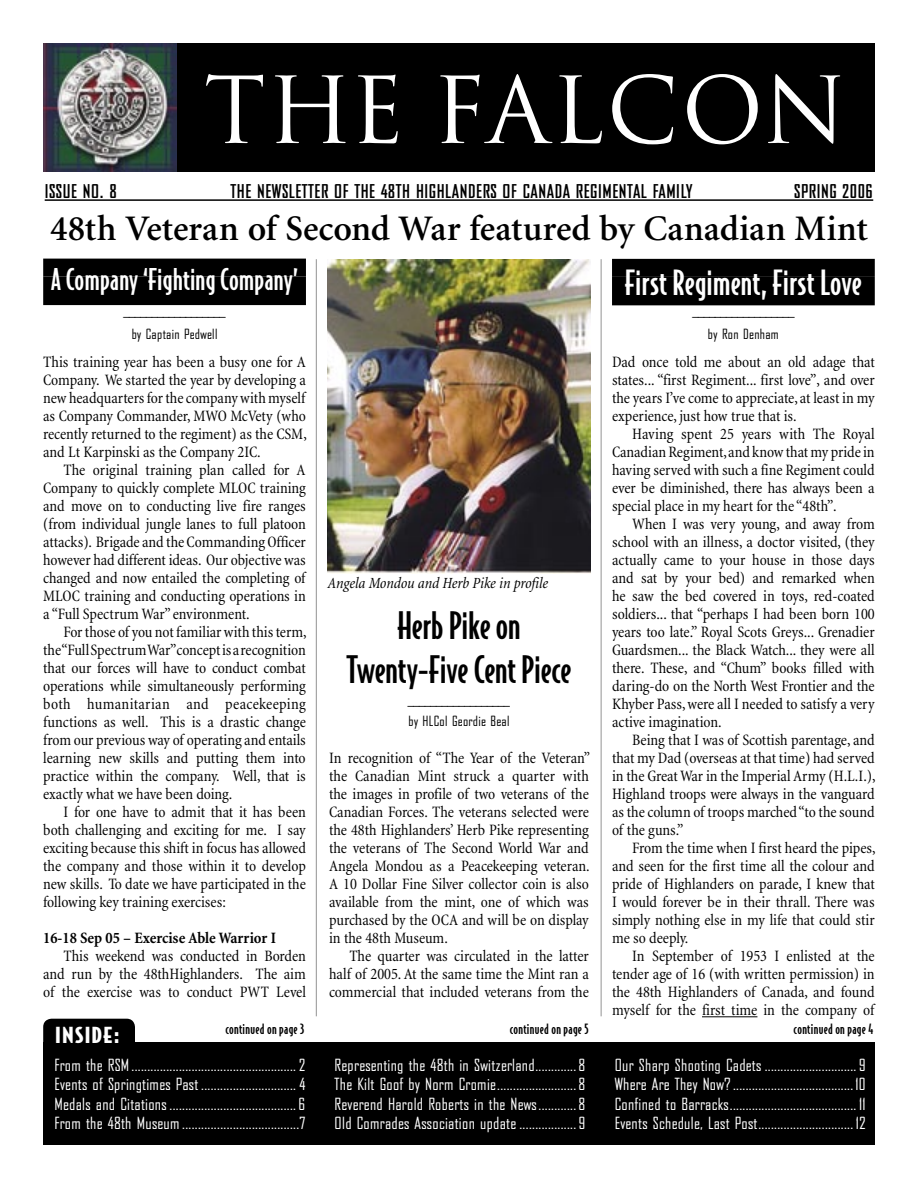
<style>
.page{position:relative;width:918px;height:1188px;background:#fff}
.page>*{position:absolute;margin:0;border:0;box-sizing:border-box;transform-origin:0 0}
.t1{font:89.7px "Trajan";letter-spacing:.015em;color:#fff}
.t2{font:600 36px "Minion";color:#000}
.Story_Headings{font:500 36px/43.2px "Bodega Sans";letter-spacing:-.005em;color:#000;text-align:center}
.Story_Headings-2{font:500 33px "Bodega Sans";letter-spacing:.01em;color:#fff}
.Story_Headings-3{font:500 28.5px "Bodega Sans";letter-spacing:.01em;color:#fff}
.t3{font:900 21px "Bodega Sans";letter-spacing:.05em;color:#fff;scale:1.11 1}
.t4{font:700 18.3px "Bureau Agency";letter-spacing:.03em;color:#000}
.Body_Text{font:condensed 16.05px/18px "Minion";letter-spacing:-.005em;color:#000;text-align:justify}
.t5{font:16.05px "Bureau Agency";letter-spacing:.02em;color:#fff}
.Body_Text_Bold{font:700 condensed 16.05px "Minion";letter-spacing:-.005em;color:#000}
.Photo_Credit_Continued_On{font:italic condensed 15.75px "Minion";letter-spacing:-.01em;color:#000}
.Photo_Credit_Continued_On-2{font:500 13.5px "Bodega Sans";letter-spacing:.02em;color:#000}
.Article_Credits{font:13.5px "Bureau Agency";letter-spacing:.025em;color:#000}
</style>
<div class="page">
<div style="left:43px;top:1019px;width:92px;height:23px;background:#000"></div>
<div style="left:175px;top:43px;width:700px;height:128px;background:#000"></div>
<hr style="left:45px;top:199px;width:828px;height:2px;background:#000">
<img style="left:43px;top:43px;width:134px;height:128px">
<div style="left:43px;top:1042px;width:832px;height:103px;background:#000"></div>
<hr style="left:601px;top:259px;width:1px;height:757px;background:#939393">
<div style="left:612px;top:259px;width:263px;height:18px;background:#000"></div>
<div style="left:612px;top:277px;width:263px;height:28px;background:#000"></div>
<hr style="left:702px;top:1016px;width:55px;height:1px;background:#000">
<img style="left:328px;top:259px;width:262px;height:315px">
<div style="left:43px;top:259px;width:263px;height:18px;background:#000"></div>
<div style="left:43px;top:277px;width:263px;height:28px;background:#000"></div>
<hr style="left:316px;top:259px;width:1px;height:757px;background:#939393">
<p class="t1" style="left:204px;top:56px;width:645px">THE FALCON</p>
<p class="t4" style="left:45px;top:181px;width:73px">ISSUE NO. 8</p>
<p class="t4" style="left:231px;top:181px;width:463px">THE NEWSLETTER OF THE 48TH HIGHLANDERS OF CANADA REGIMENTAL FAMILY</p>
<p class="t4" style="left:794px;top:181px;width:80px">SPRING 2006</p>
<p class="t2" style="left:50px;top:210px;width:819px">48th Veteran of Second War featured by Canadian Mint</p>
<p class="Story_Headings-3" style="left:51px;top:263px;width:248px">A Company ‘Fighting Company’</p>
<p class="Body_Text" style="left:123px;top:307px;width:106px">––––––––––––––––––</p>
<p class="Article_Credits" style="left:132px;top:327px;width:87px">by Captain Pedwell</p>
<p class="Body_Text" style="left:43px;top:354px;width:265px">This training year has been a busy one for A Company. We started the year by developing a new headquarters for the company with myself as Company Commander, MWO McVety (who recently returned to the regiment) as the CSM, and Lt Karpinski as the Company 2IC.</p>
<p class="Body_Text" style="left:43px;top:462px;width:264px;text-indent:20px">The original training plan called for A Company to quickly complete MLOC training and move on to conducting live fire ranges (from individual jungle lanes to full platoon attacks). Brigade and the Commanding Officer however had different ideas. Our objective was changed and now entailed the completing of MLOC training and conducting operations in a “Full Spectrum War” environment.</p>
<p class="Body_Text" style="left:43px;top:624px;width:265px;text-indent:20px">For those of you not familiar with this term, the “Full Spectrum War” concept is a recognition that our forces will have to conduct combat operations while simultaneously performing both humanitarian and peacekeeping functions as well. This is a drastic change from our previous way of operating and entails learning new skills and putting them into practice within the company. Well, that is exactly what we have been doing.</p>
<p class="Body_Text" style="left:43px;top:804px;width:264px;text-indent:20px">I for one have to admit that it has been both challenging and exciting for me. I say exciting because this shift in focus has allowed the company and those within it to develop new skills. To date we have participated in the following key training exercises:</p>
<p class="Body_Text_Bold" style="left:43px;top:929px;width:234px">16-18 Sep 05 – Exercise Able Warrior I</p>
<p class="Body_Text" style="left:43px;top:948px;width:264px;text-indent:20px">This weekend was conducted in Borden and run by the 48thHighlanders. The aim of the exercise was to conduct PWT Level</p>
<p class="Photo_Credit_Continued_On-2" style="left:225px;top:1021px;width:81px">continued on page 3</p>
<p class="t3" style="left:55px;top:1021px;width:59px">INSIDE:</p>
<p class="t5" style="left:55px;top:1056px;width:252px">From the RSM .................................................... 2</p>
<p class="t5" style="left:55px;top:1076px;width:252px">Events of Springtimes Past .............................. 4</p>
<p class="t5" style="left:55px;top:1095px;width:252px">Medals and Citations ........................................ 6</p>
<p class="t5" style="left:55px;top:1115px;width:252px">From the 48th Museum .....................................7</p>
<p class="Photo_Credit_Continued_On" style="left:328px;top:575px;width:222px">Angela Mondou and Herb Pike in profile</p>
<p class="Story_Headings" style="left:346px;top:604px;width:227px">Herb Pike on<br>Twenty-Five Cent Piece</p>
<p class="Body_Text" style="left:407px;top:696px;width:106px">––––––––––––––––––</p>
<p class="Article_Credits" style="left:409px;top:714px;width:102px">by HLCol Geordie Beal</p>
<p class="Body_Text" style="left:329px;top:750px;width:263px">In recognition of “The Year of the Veteran” the Canadian Mint struck a quarter with the images in profile of two veterans of the Canadian Forces. The veterans selected were the 48th Highlanders’ Herb Pike representing the veterans of The Second World War and Angela Mondou as a Peacekeeping veteran.<br>A 10 Dollar Fine Silver collector coin is also available from the mint, one of which was purchased by the OCA and will be on display in the 48th Museum.</p>
<p class="Body_Text" style="left:329px;top:948px;width:261px;text-indent:20px">The quarter was circulated in the latter half of 2005. At the same time the Mint ran a commercial that included veterans from the</p>
<p class="Story_Headings-2" style="left:625px;top:263px;width:239px">First Regiment, First Love</p>
<p class="Body_Text" style="left:691px;top:308px;width:106px">––––––––––––––––––</p>
<p class="Article_Credits" style="left:708px;top:327px;width:72px">by Ron Denham</p>
<p class="Body_Text" style="left:612px;top:354px;width:264px">Dad once told me about an old adage that states... “first Regiment... first love”, and over the years I’ve come to appreciate, at least in my experience, just how true that is.</p>
<p class="Body_Text" style="left:612px;top:426px;width:264px;text-indent:20px">Having spent 25 years with The Royal Canadian Regiment, and know that my pride in having served with such a fine Regiment could ever be diminished, there has always been a special place in my heart for the “48th”.</p>
<p class="Body_Text" style="left:612px;top:516px;width:264px;text-indent:20px">When I was very young, and away from school with an illness, a doctor visited, (they actually came to your house in those days and sat by your bed) and remarked when he saw the bed covered in toys, red-coated soldiers... that “perhaps I had been born 100 years too late.” Royal Scots Greys... Grenadier Guardsmen... the Black Watch... they were all there. These, and “Chum” books filled with daring-do on the North West Frontier and the Khyber Pass, were all I needed to satisfy a very active imagination.</p>
<p class="Body_Text" style="left:612px;top:732px;width:265px;text-indent:20px">Being that I was of Scottish parentage, and that my Dad (overseas at that time) had served in the Great War in the Imperial Army (H.L.I.), Highland troops were always in the vanguard as the column of troops marched “to the sound of the guns.”</p>
<p class="Body_Text" style="left:612px;top:840px;width:265px;text-indent:20px">From the time when I first heard the pipes, and seen for the first time all the colour and pride of Highlanders on parade, I knew that I would forever be in their thrall. There was simply nothing else in my life that could stir me so deeply.</p>
<p class="Body_Text" style="left:612px;top:948px;width:264px;text-indent:20px">In September of 1953 I enlisted at the tender age of 16 (with written permission) in the 48th Highlanders of Canada, and found myself for the first time in the company of</p>
<p class="Photo_Credit_Continued_On-2" style="left:510px;top:1021px;width:81px">continued on page 5</p>
<p class="Photo_Credit_Continued_On-2" style="left:794px;top:1021px;width:81px">continued on page 4</p>
<p class="t5" style="left:335px;top:1056px;width:252px">Representing the 48th in Switzerland ............. 8</p>
<p class="t5" style="left:335px;top:1076px;width:252px">The Kilt Goof by Norm Cromie ......................... 8</p>
<p class="t5" style="left:335px;top:1095px;width:252px">Reverend Harold Roberts in the News ............ 8</p>
<p class="t5" style="left:335px;top:1115px;width:252px">Old Comrades Association update .................. 9</p>
<p class="t5" style="left:615px;top:1056px;width:252px">Our Sharp Shooting Cadets ............................. 9</p>
<p class="t5" style="left:615px;top:1076px;width:252px">Where Are They Now? ...................................... 10</p>
<p class="t5" style="left:615px;top:1095px;width:252px">Confined to Barracks ........................................ 11</p>
<p class="t5" style="left:615px;top:1115px;width:252px">Events Schedule, Last Post .............................. 12</p>
</div>
